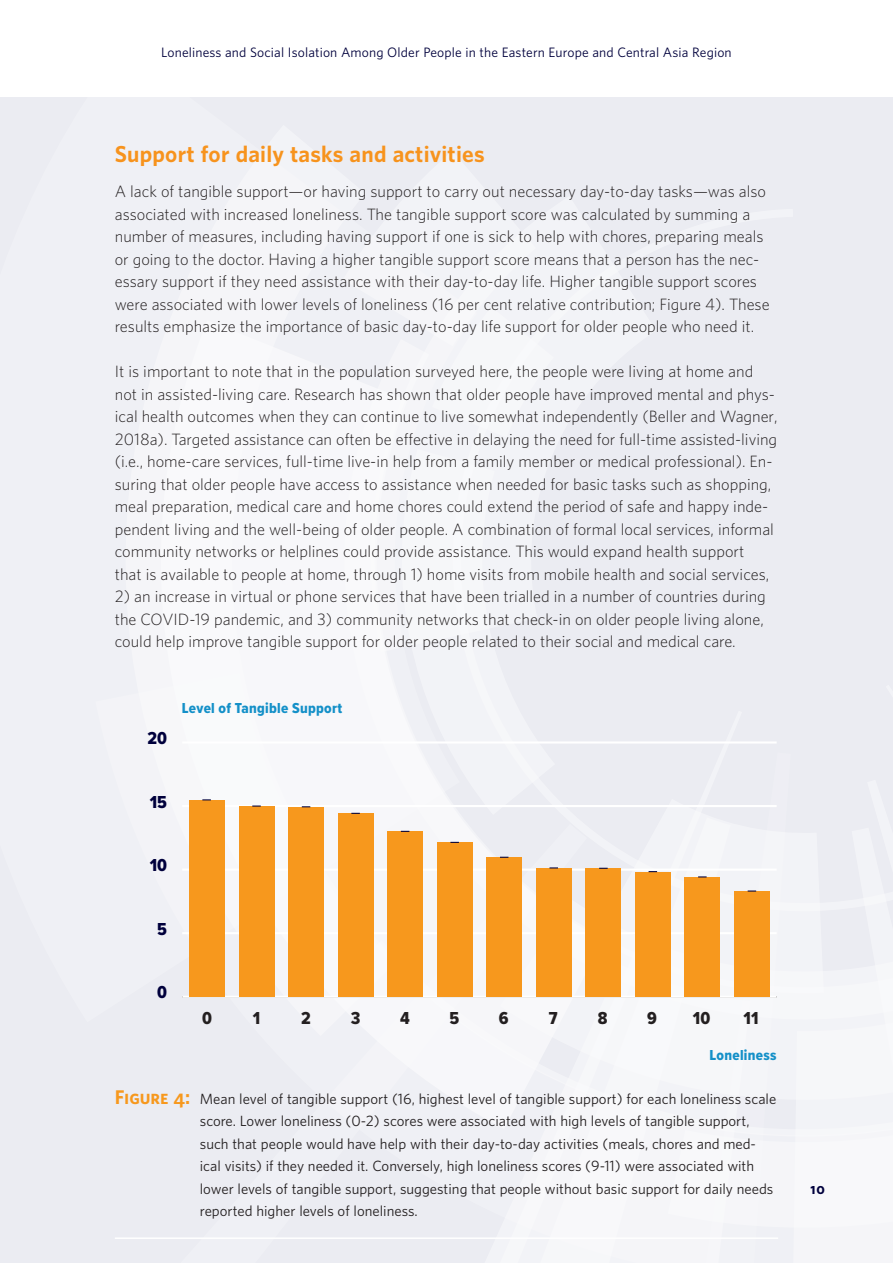
<style>
.page{position:relative;width:893px;height:1263px;background:#fff}
.page>*{position:absolute;margin:0;border:0;box-sizing:border-box;transform-origin:0 0}
.Head_2{font:700 21px "UNFPA";letter-spacing:.01em;color:#f7931d}
.Body{font:18px "Proxima Nova Cond Extrabld";color:#231f20}
.t1{font:18px "Proxima Nova Cond Extrabld";color:#00003c}
.Body-2{font:300 15px/22.5px "UNFPA";color:#231f20}
.Body-3{font:15px "Proxima Nova Cond Extrabld";letter-spacing:.02em;color:#1490c8}
.t2{font:13.95px "UNFPA Bold SC";color:#00003c}
.Figure_heading{font:13.5px/22.5px "UNFPA Text";color:#231f20}
.t3{font:12.45px "UNFPA Text";letter-spacing:.01em;color:#00003c}
.s1{font-family:"UNFPA Bold SC";font-size:18px;color:#f7981d}
</style>
<div class="page">
<div style="left:0;top:98px;width:893px;height:1165px;background:#ebecf2"></div>
<div style="left:402px;top:450px;width:51px;height:195px;background:#f6f7f9"></div>
<div style="left:397px;top:307px;width:56px;height:122px;background:#f5f5f8"></div>
<div style="left:161px;top:320px;width:236px;height:353px;background:#f7f7fa"></div>
<svg style="left:453px;top:232px;width:164px;height:441px"></svg>
<svg style="left:139px;top:673px;width:456px;height:590px"></svg>
<hr style="left:182px;top:996px;width:595px;height:2px;background:#fff">
<hr style="left:182px;top:932px;width:595px;height:2px;background:#fff">
<hr style="left:182px;top:868px;width:595px;height:3px;background:#fff">
<hr style="left:182px;top:805px;width:595px;height:2px;background:#fff">
<hr style="left:182px;top:741px;width:595px;height:2px;background:#fff">
<div style="left:189px;top:800px;width:36px;height:197px;background:#f7981d"></div>
<div style="left:239px;top:806px;width:35px;height:191px;background:#f7981d"></div>
<div style="left:288px;top:807px;width:36px;height:190px;background:#f7981d"></div>
<div style="left:338px;top:813px;width:35px;height:184px;background:#f7981d"></div>
<div style="left:387px;top:832px;width:36px;height:165px;background:#f7981d"></div>
<div style="left:437px;top:843px;width:35px;height:154px;background:#f7981d"></div>
<div style="left:486px;top:857px;width:36px;height:140px;background:#f7981d"></div>
<div style="left:536px;top:868px;width:36px;height:129px;background:#f7981d"></div>
<div style="left:585px;top:868px;width:36px;height:129px;background:#f7981d"></div>
<svg style="left:595px;top:741px;width:298px;height:522px"></svg>
<hr style="left:115px;top:1237px;width:663px;height:2px;background:#fff">
<p class="t3" style="left:161px;top:44px;width:572px">Loneliness and Social Isolation Among Older People in the Eastern Europe and Central Asia Region</p>
<p class="Head_2" style="left:115px;top:140px;width:371px">Support for daily tasks and activities</p>
<p class="Body-2" style="left:115px;top:180px;width:656px">A lack of tangible support—or having support to carry out necessary day-to-day tasks—was also associated with increased loneliness. The tangible support score was calculated by summing a number of measures, including having support if one is sick to help with chores, preparing meals or going to the doctor. Having a higher tangible support score means that a person has the nec&shy;essary support if they need assistance with their day-to-day life. Higher tangible support scores were associated with lower levels of loneliness (16 per cent relative contribution; Figure 4). These results emphasize the importance of basic day-to-day life support for older people who need it.</p>
<p class="Body-2" style="left:115px;top:360px;width:664px">It is important to note that in the population surveyed here, the people were living at home and not in assisted-living care. Research has shown that older people have improved mental and phys&shy;ical health outcomes when they can continue to live somewhat independently (Beller and Wagner, 2018a). Targeted assistance can often be effective in delaying the need for full-time assisted-living (i.e., home-care services, full-time live-in help from a family member or medical professional). En&shy;suring that older people have access to assistance when needed for basic tasks such as shopping, meal preparation, medical care and home chores could extend the period of safe and happy inde&shy;pendent living and the well-being of older people. A combination of formal local services, informal community networks or helplines could provide assistance. This would expand health support<br>that is available to people at home, through 1) home visits from mobile health and social services,</p>
<p class="Body-2" style="left:115px;top:585px;width:653px">2) an increase in virtual or phone services that have been trialled in a number of countries during the COVID-19 pandemic, and 3) community networks that check-in on older people living alone, could help improve tangible support for older people related to their social and medical care.</p>
<p class="t1" style="left:147px;top:725px;width:21px">20</p>
<p class="Body-3" style="left:182px;top:697px;width:162px">Level of Tangible Support</p>
<p class="t1" style="left:150px;top:788px;width:19px">15</p>
<p class="t1" style="left:150px;top:852px;width:19px">10</p>
<p class="t1" style="left:157px;top:915px;width:11px">5</p>
<p class="t1" style="left:157px;top:979px;width:11px">0</p>
<p class="Body" style="left:202px;top:1005px;width:11px">0</p>
<p class="Body" style="left:253px;top:1005px;width:9px">1</p>
<p class="Body" style="left:301px;top:1005px;width:11px">2</p>
<p class="Body" style="left:351px;top:1005px;width:11px">3</p>
<p class="Body" style="left:400px;top:1005px;width:11px">4</p>
<p class="Body" style="left:449px;top:1005px;width:11px">5</p>
<p class="Body" style="left:499px;top:1005px;width:11px">6</p>
<p class="Body" style="left:549px;top:1005px;width:10px">7</p>
<p class="Body" style="left:598px;top:1005px;width:11px">8</p>
<p class="Body" style="left:647px;top:1005px;width:11px">9</p>
<p class="Body" style="left:693px;top:1005px;width:19px">10</p>
<p class="Body" style="left:744px;top:1005px;width:16px">11</p>
<p class="Body-3" style="left:709px;top:1044px;width:68px">Loneliness</p>
<p class="Figure_heading" style="left:200px;top:1087px;width:578px;text-indent:-85px"><span class="s1">Figure 4:</span> Mean level of tangible support (16, highest level of tangible support) for each loneliness scale score. Lower loneliness (0-2) scores were associated with high levels of tangible support, such that people would have help with their day-to-day activities (meals, chores and med&shy;ical visits) if they needed it. Conversely, high loneliness scores (9-11) were associated with lower levels of tangible support, suggesting that people without basic support for daily needs reported higher levels of loneliness.</p>
<p class="t2" style="left:810px;top:1179px;width:16px">10</p>
</div>
